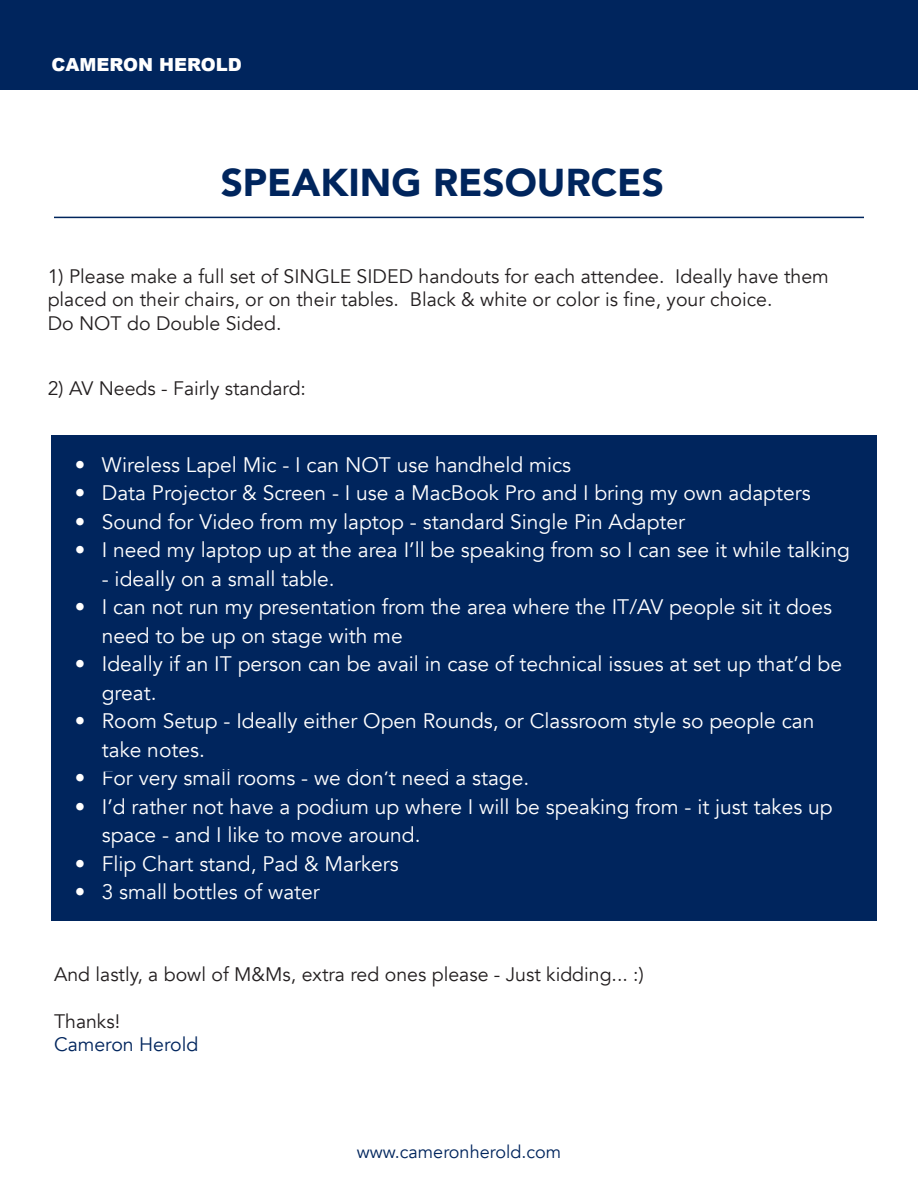
<style>
.page{position:relative;width:918px;height:1188px;background:#fff}
.page>*{position:absolute;margin:0;border:0;box-sizing:border-box;transform-origin:0 0}
.t1{font:900 38.7px "Avenir";color:#00255d}
.t2{font:21px/28.5px "Avenir";color:#fff}
.t3{font:19.5px/23.4px "Avenir";color:#231f20}
.t4{font:19.5px "Avenir";color:#00255d}
.t5{font:18px "Avenir";color:#00255d}
.t6{font:900 18px "Arial";color:#fff}
</style>
<div class="page">
<div style="left:0;top:0;width:918px;height:90px;background:#00255d"></div>
<div style="left:51px;top:435px;width:826px;height:486px;background:#00255d"></div>
<hr style="left:54px;top:217px;width:810px;height:1px;background:#00255d">
<p class="t6" style="left:51px;top:51px;width:192px">CAMERON HEROLD</p>
<p class="t1" style="left:221px;top:149px;width:445px">SPEAKING RESOURCES</p>
<p class="t3" style="left:48px;top:265px;width:783px">1) Please make a full set of SINGLE SIDED handouts for each attendee. Ideally have them placed on their chairs, or on their tables. Black &amp; white or color is fine, your choice.</p>
<p class="t3" style="left:48px;top:312px;width:235px">Do NOT do Double Sided.</p>
<p class="t3" style="left:48px;top:377px;width:260px">2) AV Needs - Fairly standard:</p>
<p class="t2" style="left:75px;top:451px;width:498px">• Wireless Lapel Mic - I can NOT use handheld mics</p>
<p class="t2" style="left:75px;top:479px;width:737px">• Data Projector &amp; Screen - I use a MacBook Pro and I bring my own adapters</p>
<p class="t2" style="left:75px;top:508px;width:612px">• Sound for Video from my laptop - standard Single Pin Adapter</p>
<p class="t2" style="left:75px;top:536px;width:777px">• I need my laptop up at the area I’ll be speaking from so I can see it while talking</p>
<p class="t2" style="left:102px;top:565px;width:234px">- ideally on a small table.</p>
<p class="t2" style="left:102px;top:593px;width:732px;text-indent:-27px">• I can not run my presentation from the area where the IT/AV people sit it does need to be up on stage with me</p>
<p class="t2" style="left:102px;top:650px;width:742px;text-indent:-27px">• Ideally if an IT person can be avail in case of technical issues at set up that’d be great.</p>
<p class="t2" style="left:102px;top:707px;width:714px;text-indent:-27px">• Room Setup - Ideally either Open Rounds, or Classroom style so people can take notes.</p>
<p class="t2" style="left:75px;top:764px;width:456px">• For very small rooms - we don’t need a stage.</p>
<p class="t2" style="left:102px;top:793px;width:732px;text-indent:-27px">• I’d rather not have a podium up where I will be speaking from - it just takes up space - and I like to move around.</p>
<p class="t2" style="left:75px;top:850px;width:326px">• Flip Chart stand, Pad &amp; Markers</p>
<p class="t2" style="left:75px;top:878px;width:247px">• 3 small bottles of water</p>
<p class="t3" style="left:54px;top:963px;width:591px">And lastly, a bowl of M&amp;Ms, extra red ones please - Just kidding... :)</p>
<p class="t3" style="left:54px;top:1009px;width:68px">Thanks!</p>
<p class="t4" style="left:54px;top:1033px;width:146px">Cameron Herold</p>
<p class="t5" style="left:357px;top:1142px;width:206px">www.cameronherold.com</p>
</div>
